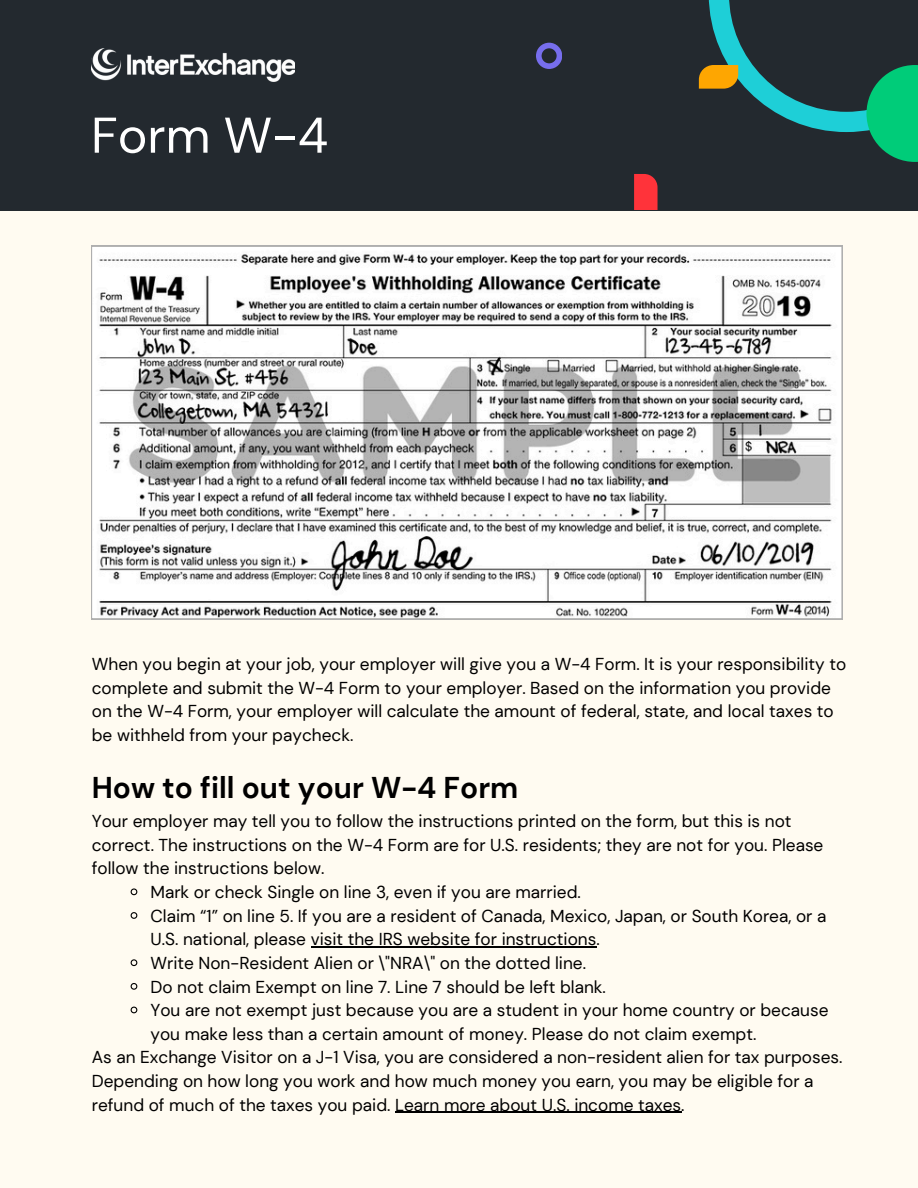
<style>
.page{position:relative;width:918px;height:1188px;background:#fffbf1}
.page>*{position:absolute;margin:0;border:0;box-sizing:border-box;transform-origin:0 0}
.t1{font:50.1px "DM Sans";color:#fff}
.t2{font:700 30px "DM Sans";color:#000}
.t3{font:17.25px/23.7px "DM Sans";color:#000}
</style>
<div class="page">
<div style="left:0;top:0;width:918px;height:210px;background:#23292f"></div>
<svg style="left:870px;top:132px;width:48px;height:30px"></svg>
<svg style="left:536px;top:43px;width:26px;height:26px"></svg>
<img style="left:91px;top:49px;width:204px;height:32px">
<svg style="left:699px;top:0;width:219px;height:132px"></svg>
<svg style="left:634px;top:174px;width:24px;height:36px"></svg>
<svg style="left:91px;top:246px;width:752px;height:373px"></svg>
<svg style="left:130px;top:888px;width:8px;height:8px"></svg>
<svg style="left:130px;top:912px;width:8px;height:7px"></svg>
<hr style="left:311px;top:946px;width:285px;height:2px;background:#000">
<svg style="left:130px;top:959px;width:8px;height:8px"></svg>
<svg style="left:130px;top:983px;width:8px;height:7px"></svg>
<svg style="left:130px;top:1006px;width:8px;height:8px"></svg>
<hr style="left:395px;top:1112px;width:286px;height:1px;background:#000">
<h1 class="t1" style="left:91px;top:103px;width:239px">Form W-4</h1>
<p class="t3" style="left:92px;top:652px;width:756px">When you begin at your job, your employer will give you a W-4 Form. It is your responsibility to complete and submit the W-4 Form to your employer. Based on the information you provide on the W-4 Form, your employer will calculate the amount of federal, state, and local taxes to be withheld from your paycheck.</p>
<p class="t2" style="left:92px;top:768px;width:428px">How to fill out your W-4 Form</p>
<p class="t3" style="left:92px;top:809px;width:733px">Your employer may tell you to follow the instructions printed on the form, but this is not correct. The instructions on the W-4 Form are for U.S. residents; they are not for you. Please follow the instructions below.</p>
<p class="t3" style="left:150px;top:880px;width:432px">Mark or check Single on line 3, even if you are married.</p>
<p class="t3" style="left:150px;top:904px;width:678px">Claim “1” on line 5. If you are a resident of Canada, Mexico, Japan, or South Korea, or a<br>U.S. national, please visit the IRS website for instructions.</p>
<p class="t3" style="left:150px;top:951px;width:437px">Write Non-Resident Alien or \"NRA\" on the dotted line.</p>
<p class="t3" style="left:150px;top:975px;width:457px">Do not claim Exempt on line 7. Line 7 should be left blank.</p>
<p class="t3" style="left:150px;top:998px;width:680px">You are not exempt just because you are a student in your home country or because you make less than a certain amount of money. Please do not claim exempt.</p>
<p class="t3" style="left:92px;top:1046px;width:752px">As an Exchange Visitor on a J-1 Visa, you are considered a non-resident alien for tax purposes.<br>Depending on how long you work and how much money you earn, you may be eligible for a refund of much of the taxes you paid. Learn more about U.S. income taxes.</p>
</div>
